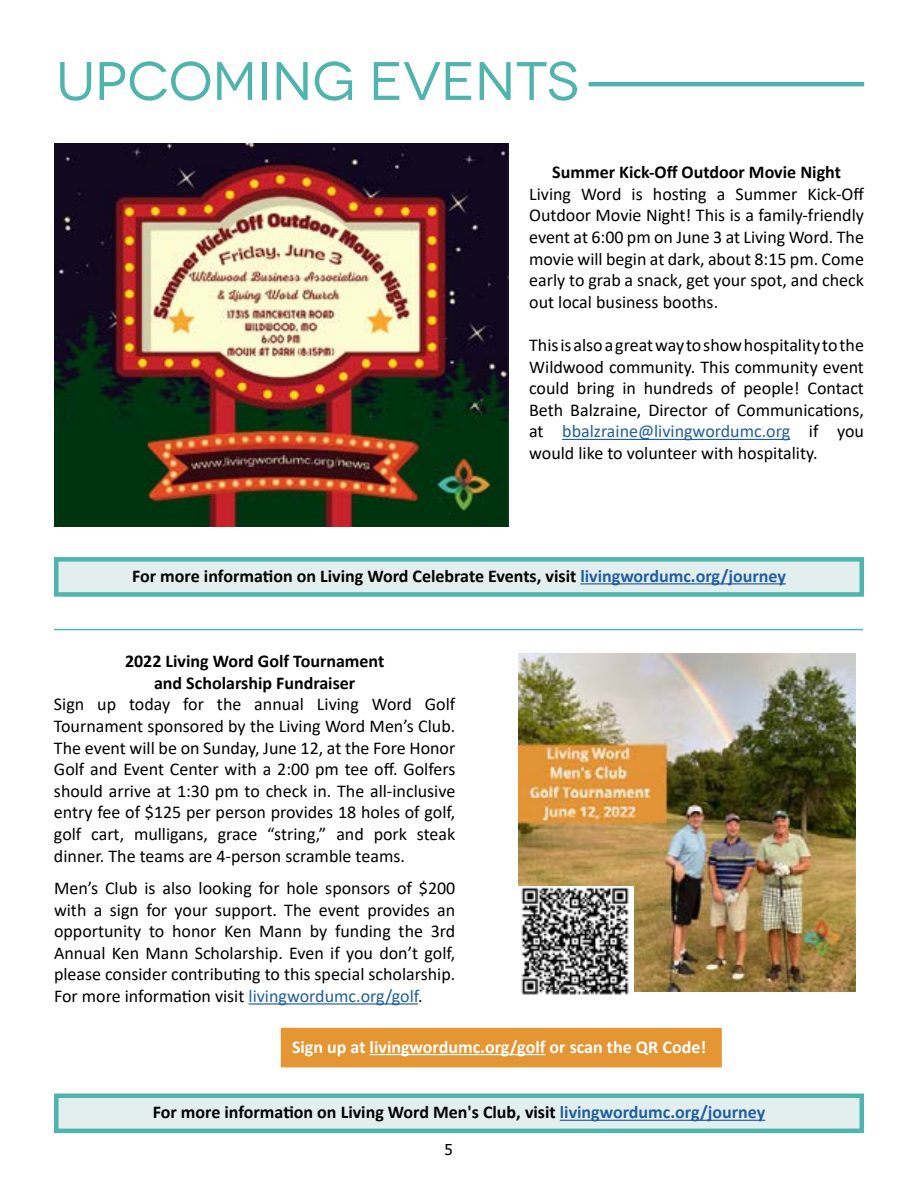
<style>
.page{position:relative;width:918px;height:1188px;background:#fff}
.page>*{position:absolute;margin:0;border:0;box-sizing:border-box;transform-origin:0 0}
.t1{font:54px "Novecentowide";color:#4fb4ac}
.t2{font:18px/21.6px "Calibri";color:#000;text-align:justify}
.t3{font:700 18px/21.6px "Calibri";color:#000;text-align:center}
.t4{font:700 18px "Calibri";color:#fff}
.t5{font:15px "Tahoma";color:#000}
.s1{color:#215e9e}
</style>
<div class="page">
<hr style="left:589px;top:82px;width:275px;height:4px;background:#4fb4ac">
<hr style="left:54px;top:629px;width:809px;height:1px;background:#4fb4ac">
<img style="left:518px;top:654px;width:338px;height:337px">
<hr style="left:249px;top:1003px;width:169px;height:2px;background:#215e9e">
<div style="left:56px;top:559px;width:806px;height:35px;background:#e3efee"></div>
<hr style="left:580px;top:583px;width:206px;height:1px;background:#215e9e">
<div style="left:54px;top:557px;width:810px;height:40px;border:4px solid #4fb4ac"></div>
<div style="left:56px;top:1096px;width:806px;height:35px;background:#e3efee"></div>
<hr style="left:560px;top:1120px;width:205px;height:1px;background:#215e9e">
<div style="left:54px;top:1094px;width:810px;height:39px;border:4px solid #4fb4ac"></div>
<img style="left:518px;top:886px;width:116px;height:109px">
<div style="left:283px;top:1030px;width:437px;height:35px;background:#e49534"></div>
<hr style="left:370px;top:1054px;width:175px;height:1px;background:#fff">
<div style="left:281px;top:1028px;width:441px;height:39px;border:4px solid #e49534"></div>
<img style="left:54px;top:144px;width:455px;height:382px">
<hr style="left:562px;top:439px;width:228px;height:1px;background:#215e9e">
<h1 class="t1" style="left:56px;top:49px;width:524px">UPCOMING EVENTS</h1>
<p class="t3" style="left:552px;top:161px;width:290px">Summer Kick-Off Outdoor Movie Night</p>
<p class="t2" style="left:529px;top:183px;width:336px">Living Word is hosting a Summer Kick-Off Outdoor Movie Night! This is a family-friendly event at 6:00 pm on June 3 at Living Word. The movie will begin at dark, about 8:15 pm. Come early to grab a snack, get your spot, and check out local business booths.</p>
<p class="t2" style="left:529px;top:334px;width:336px">This is also a great way to show hospitality to the Wildwood community. This community event could bring in hundreds of people! Contact Beth Balzraine, Director of Communications, at <span class="s1">bbalzraine@livingwordumc.org</span> if you would like to volunteer with hospitality.</p>
<p class="t3" style="left:132px;top:565px;width:655px">For more information on Living Word Celebrate Events, visit <span class="s1">livingwordumc.org/journey</span></p>
<p class="t3" style="left:125px;top:650px;width:261px">2022 Living Word Golf Tournament and Scholarship Fundraiser</p>
<p class="t2" style="left:54px;top:693px;width:403px">Sign up today for the annual Living Word Golf Tournament sponsored by the Living Word Men’s Club.<br>The event will be on Sunday, June 12, at the Fore Honor Golf and Event Center with a 2:00 pm tee off. Golfers should arrive at 1:30 pm to check in. The all-inclusive entry fee of $125 per person provides 18 holes of golf, golf cart, mulligans, grace “string,” and pork steak dinner. The teams are 4-person scramble teams.</p>
<p class="t2" style="left:54px;top:877px;width:403px">Men’s Club is also looking for hole sponsors of $200 with a sign for your support. The event provides an opportunity to honor Ken Mann by funding the 3rd Annual Ken Mann Scholarship. Even if you don’t golf, please consider contributing to this special scholarship.<br>For more information visit <span class="s1">livingwordumc.org/golf</span>.</p>
<p class="t4" style="left:292px;top:1034px;width:416px">Sign up at livingwordumc.org/golf or scan the QR Code!</p>
<p class="t3" style="left:153px;top:1101px;width:614px">For more information on Living Word Men's Club, visit <span class="s1">livingwordumc.org/journey</span></p>
<p class="t5" style="left:444px;top:1139px;width:10px">5</p>
</div>
